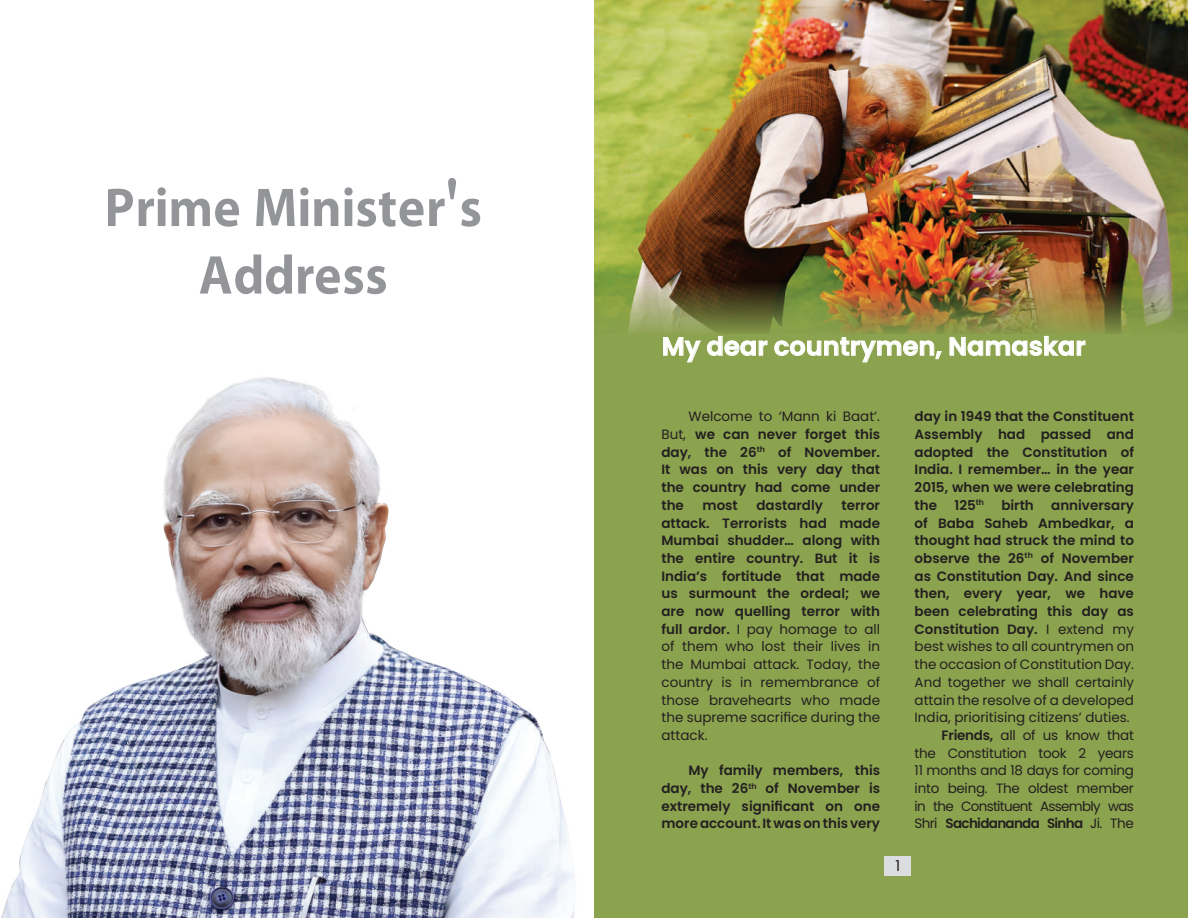
<style>
.page{position:relative;width:1188px;height:918px;background:#fff}
.page>*{position:absolute;margin:0;border:0;box-sizing:border-box;transform-origin:0 0}
.t1{font:700 70.35px/67.5px "Four C Bhoomi";color:#939598;text-align:center;scale:.94 1}
.t2{font:600 25.5px "Poppins";letter-spacing:.005em;color:#fff}
.t3{font:15px "Poppins";color:#231f20}
.t4{font:600 13.5px/17.7px "Poppins";color:#231f20;text-align:justify}
.t5{font:13.5px "Poppins";color:#231f20}
.t6{font:13.5px "Poppins";letter-spacing:-.02em;color:#231f20}
.t7{font:13.5px "Poppins";letter-spacing:-.05em;color:#231f20}
.t8{font:600 13.5px "Poppins";letter-spacing:-.05em;color:#231f20}
.s1{font-weight:400}
.s2{font-weight:600}
</style>
<div class="page">
<div style="left:594px;top:0;width:594px;height:918px;background:#8ba24e"></div>
<img style="left:594px;top:0;width:594px;height:333px">
<svg style="left:663px;top:337px;width:38px;height:25px"></svg>
<svg style="left:707px;top:336px;width:60px;height:20px"></svg>
<svg style="left:775px;top:337px;width:167px;height:25px"></svg>
<svg style="left:950px;top:336px;width:135px;height:20px"></svg>
<img style="left:1px;top:377px;width:574px;height:541px">
<div style="left:884px;top:856px;width:27px;height:20px;background:#dcdddf"></div>
<h1 class="t1" style="left:104px;top:177px;width:403px">Prime Minister's<br>Address</h1>
<h2 class="t2" style="left:662px;top:332px;width:425px">My dear countrymen, Namaskar</h2>
<p class="t4" style="left:662px;top:408px;width:220px;text-indent:27px"><span class="s1">Welcome to ‘Mann ki Baat’.<br>But,</span> we can never forget this day, the 26<sup>th</sup> of November.<br>It was on this very day that the country had come under the</p>
<p class="t4" style="left:703px;top:496px;width:37px">most</p>
<p class="t4" style="left:756px;top:496px;width:68px">dastardly</p>
<p class="t4" style="left:662px;top:496px;width:220px;text-indent:180px">terror attack. Terrorists had made Mumbai shudder… along with the entire country. But it is India’s fortitude that made us surmount the ordeal; we are now quelling terror with full ardor. <span class="s1">I pay homage to all of them who lost their lives in the Mumbai attack. Today, the country is in remembrance of those bravehearts who made the supreme sacrifice during the attack.</span></p>
<p class="t4" style="left:662px;top:762px;width:220px;text-indent:27px">My family members, this day, the 26<sup>th</sup> of November is extremely significant on one more account. It was on this very</p>
<p class="t3" style="left:895px;top:857px;width:6px">1</p>
<p class="t4" style="left:915px;top:408px;width:221px">day in 1949 that the Constituent Assembly had passed and adopted the Constitution of India. I remember… in the year 2015, when we were celebrating the</p>
<p class="t4" style="left:954px;top:496px;width:31px">125<sup>th</sup></p>
<p class="t4" style="left:1001px;top:496px;width:34px">birth</p>
<p class="t4" style="left:1051px;top:496px;width:84px">anniversary</p>
<p class="t4" style="left:915px;top:514px;width:221px">of Baba Saheb Ambedkar, a</p>
<p class="t4" style="left:915px;top:532px;width:221px">thought had struck the mind to</p>
<p class="t4" style="left:915px;top:549px;width:221px">observe the 26<sup>th</sup> of November</p>
<p class="t4" style="left:915px;top:567px;width:221px">as Constitution Day. And since</p>
<p class="t4" style="left:915px;top:585px;width:221px">then, every year, we have</p>
<p class="t4" style="left:915px;top:603px;width:221px">been celebrating this day as</p>
<p class="t4" style="left:915px;top:620px;width:221px">Constitution Day. <span class="s1">I extend my</span></p>
<p class="t5" style="left:915px;top:639px;width:221px">best wishes to all countrymen on</p>
<p class="t5" style="left:915px;top:657px;width:221px">the occasion of Constitution Day.</p>
<p class="t5" style="left:915px;top:674px;width:221px">And together we shall certainly</p>
<p class="t5" style="left:915px;top:692px;width:221px">attain the resolve of a developed</p>
<p class="t5" style="left:915px;top:710px;width:217px">India, prioritising citizens’ duties.</p>
<p class="t6" style="left:942px;top:727px;width:194px"><span class="s2">Friends,</span> all of us know that</p>
<p class="t6" style="left:915px;top:745px;width:221px">the Constitution took 2 years</p>
<p class="t6" style="left:915px;top:763px;width:221px">11 months and 18 days for coming</p>
<p class="t6" style="left:915px;top:781px;width:221px">into being. The oldest member</p>
<p class="t7" style="left:915px;top:798px;width:221px">in the Constituent Assembly was</p>
<p class="t8" style="left:915px;top:816px;width:221px"><span class="s1">Shri</span> Sachidananda Sinha <span class="s1">Ji. The</span></p>
</div>
